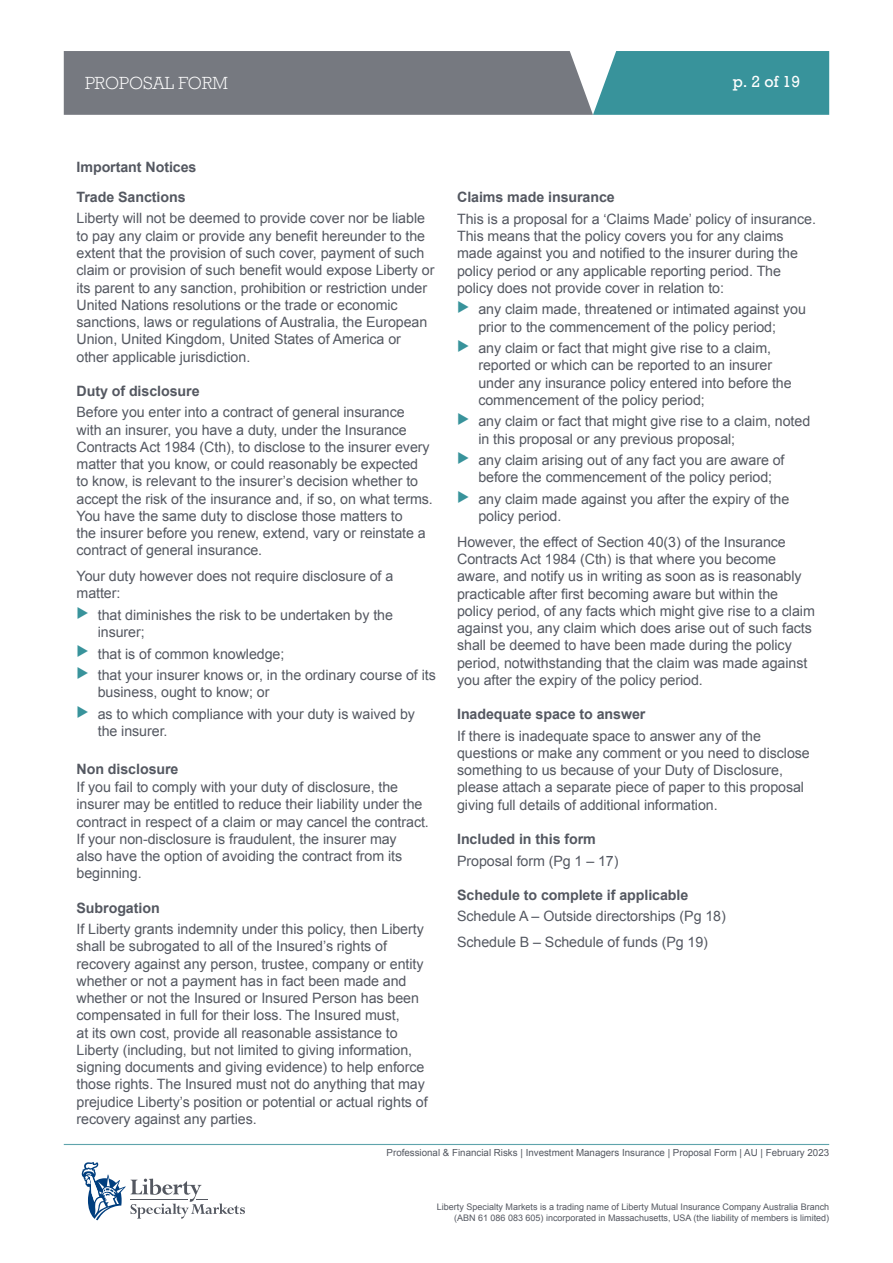
<style>
.page{position:relative;width:893px;height:1263px;background:#fff}
.page>*{position:absolute;margin:0;border:0;box-sizing:border-box;transform-origin:0 0}
.t1{font:300 18px "Rockwell Std";color:#fff}
.t2{font:15px "Rockwell";color:#fff}
.t3{font:14.25px/17.2px "Arial";letter-spacing:-.005em;color:#545861}
.t4{font:700 14.25px/30px "Arial";letter-spacing:-.005em;color:#545861}
.t5{font:9.75px "Arial";color:#545861}
.t6{font:9px/10.5px "Arial";color:#545861;text-align:right}
</style>
<div class="page">
<svg style="left:64px;top:51px;width:765px;height:64px;background:#68858c"></svg>
<hr style="left:64px;top:1144px;width:765px;height:1px;background:#5fa4ac">
<svg style="left:82px;top:1162px;width:163px;height:58px"></svg>
<p class="t1" style="left:85px;top:73px;width:144px">PROPOSAL FORM</p>
<p class="t2" style="left:733px;top:72px;width:69px">p. 2 of 19</p>
<p class="t4" style="left:77px;top:152px;width:121px">Important Notices<br>Trade Sanctions</p>
<p class="t3" style="left:77px;top:210px;width:359px">Liberty will not be deemed to provide cover nor be liable to pay any claim or provide any benefit hereunder to the extent that the provision of such cover, payment of such claim or provision of such benefit would expose Liberty or its parent to any sanction, prohibition or restriction under United Nations resolutions or the trade or economic sanctions, laws or regulations of Australia, the European Union, United Kingdom, United States of America or other applicable jurisdiction.</p>
<p class="t4" style="left:77px;top:376px;width:125px">Duty of disclosure</p>
<p class="t3" style="left:77px;top:404px;width:358px">Before you enter into a contract of general insurance with an insurer, you have a duty, under the Insurance Contracts Act 1984 (Cth), to disclose to the insurer every matter that you know, or could reasonably be expected to know, is relevant to the insurer’s decision whether to accept the risk of the insurance and, if so, on what terms.<br>You have the same duty to disclose those matters to<br>the insurer before you renew, extend, vary or reinstate a contract of general insurance.</p>
<p class="t3" style="left:77px;top:568px;width:318px">Your duty however does not require disclosure of a matter:</p>
<p class="t3" style="left:98px;top:606px;width:297px;text-indent:-21px"><sup>◆</sup> that diminishes the risk to be undertaken by the insurer;</p>
<p class="t3" style="left:77px;top:645px;width:209px"><sup>◆</sup> that is of common knowledge;</p>
<p class="t3" style="left:98px;top:667px;width:339px;text-indent:-21px"><sup>◆</sup> that your insurer knows or, in the ordinary course of its business, ought to know; or</p>
<p class="t3" style="left:98px;top:705px;width:319px;text-indent:-21px"><sup>◆</sup> as to which compliance with your duty is waived by the insurer.</p>
<p class="t4" style="left:77px;top:755px;width:104px">Non disclosure</p>
<p class="t3" style="left:77px;top:778px;width:354px">If you fail to comply with your duty of disclosure, the insurer may be entitled to reduce their liability under the contract in respect of a claim or may cancel the contract.<br>If your non-disclosure is fraudulent, the insurer may<br>also have the option of avoiding the contract from its beginning.</p>
<p class="t4" style="left:77px;top:893px;width:85px">Subrogation</p>
<p class="t3" style="left:77px;top:920px;width:353px">If Liberty grants indemnity under this policy, then Liberty shall be subrogated to all of the Insured’s rights of recovery against any person, trustee, company or entity whether or not a payment has in fact been made and whether or not the Insured or Insured Person has been compensated in full for their loss. The Insured must,<br>at its own cost, provide all reasonable assistance to Liberty (including, but not limited to giving information, signing documents and giving evidence) to help enforce those rights. The Insured must not do anything that may prejudice Liberty’s position or potential or actual rights of recovery against any parties.</p>
<p class="t4" style="left:457px;top:183px;width:159px">Claims made insurance</p>
<p class="t3" style="left:457px;top:210px;width:360px">This is a proposal for a ‘Claims Made’ policy of insurance.<br>This means that the policy covers you for any claims made against you and notified to the insurer during the policy period or any applicable reporting period. The policy does not provide cover in relation to:</p>
<p class="t3" style="left:478px;top:301px;width:329px;text-indent:-21px"><sup>◆</sup> any claim made, threatened or intimated against you prior to the commencement of the policy period;</p>
<p class="t3" style="left:478px;top:340px;width:315px;text-indent:-21px"><sup>◆</sup> any claim or fact that might give rise to a claim, reported or which can be reported to an insurer under any insurance policy entered into before the commencement of the policy period;</p>
<p class="t3" style="left:478px;top:413px;width:333px;text-indent:-21px"><sup>◆</sup> any claim or fact that might give rise to a claim, noted in this proposal or any previous proposal;</p>
<p class="t3" style="left:478px;top:452px;width:308px;text-indent:-21px"><sup>◆</sup> any claim arising out of any fact you are aware of before the commencement of the policy period;</p>
<p class="t3" style="left:478px;top:490px;width:312px;text-indent:-21px"><sup>◆</sup> any claim made against you after the expiry of the policy period.</p>
<p class="t3" style="left:457px;top:533px;width:359px">However, the effect of Section 40(3) of the Insurance Contracts Act 1984 (Cth) is that where you become aware, and notify us in writing as soon as is reasonably practicable after first becoming aware but within the policy period, of any facts which might give rise to a claim against you, any claim which does arise out of such facts shall be deemed to have been made during the policy period, notwithstanding that the claim was made against you after the expiry of the policy period.</p>
<p class="t4" style="left:457px;top:700px;width:190px">Inadequate space to answer</p>
<p class="t3" style="left:457px;top:727px;width:354px">If there is inadequate space to answer any of the questions or make any comment or you need to disclose something to us because of your Duty of Disclosure, please attach a separate piece of paper to this proposal giving full details of additional information.</p>
<p class="t4" style="left:457px;top:824px;width:140px">Included in this form</p>
<p class="t3" style="left:457px;top:852px;width:163px">Proposal form (Pg 1 – 17)</p>
<p class="t4" style="left:457px;top:880px;width:233px">Schedule to complete if applicable</p>
<p class="t3" style="left:457px;top:903px;width:270px;line-height:25.8px">Schedule A – Outside directorships (Pg 18)<br>Schedule B – Schedule of funds (Pg 19)</p>
<p class="t5" style="left:387px;top:1146px;width:444px">Professional &amp; Financial Risks | Investment Managers Insurance | Proposal Form | AU | February 2023</p>
<p class="t6" style="left:437px;top:1202px;width:394px">Liberty Specialty Markets is a trading name of Liberty Mutual Insurance Company Australia Branch (ABN 61 086 083 605) incorporated in Massachusetts, USA (the liability of members is limited)</p>
</div>
